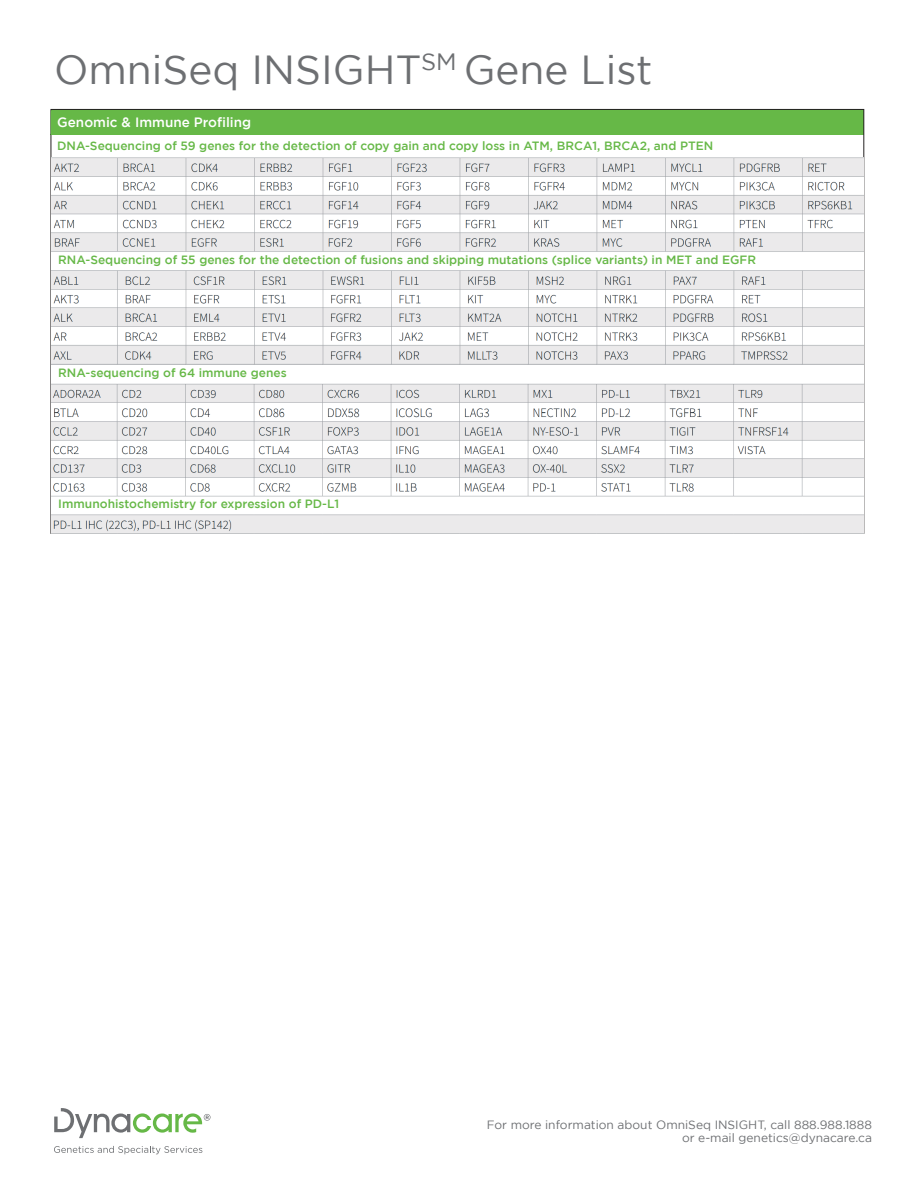
<style>
.page{position:relative;width:918px;height:1188px;background:#fff}
.page>*{position:absolute;margin:0;border:0;box-sizing:border-box;transform-origin:0 0}
.t1{font:40.5px "Gotham";color:#6d6f72}
.Bullet_list{font:500 13.5px "Gotham";color:#fff}
.Bullet_list-2{font:500 12px "Gotham";color:#66b847}
.Bullet_list-3{font:12px/13.5px "Gotham";color:#6d6f72;text-align:right}
</style>
<div class="page">
<img style="left:51px;top:158px;width:813px;height:375px">
<div style="left:51px;top:109px;width:813px;height:26px;background:#66b847"></div>
<svg style="left:54px;top:1108px;width:157px;height:30px"></svg>
<svg style="left:54px;top:1146px;width:148px;height:8px"></svg>
<p class="t1" style="left:54px;top:47px;width:600px">OmniSeq INSIGHT<sup>SM</sup> Gene List</p>
<p class="Bullet_list" style="left:57px;top:114px;width:196px">Genomic &amp; Immune Profiling</p>
<p class="Bullet_list-2" style="left:57px;top:139px;width:658px">DNA-Sequencing of 59 genes for the detection of copy gain and copy loss in ATM, BRCA1, BRCA2, and PTEN</p>
<p class="Bullet_list-2" style="left:58px;top:253px;width:699px">RNA-Sequencing of 55 genes for the detection of fusions and skipping mutations (splice variants) in MET and EGFR</p>
<p class="Bullet_list-2" style="left:58px;top:366px;width:230px">RNA-sequencing of 64 immune genes</p>
<p class="Bullet_list-2" style="left:58px;top:497px;width:283px">Immunohistochemistry for expression of PD-L1</p>
<p class="Bullet_list-3" style="left:487px;top:1118px;width:387px">For more information about OmniSeq INSIGHT, call 888.988.1888 or e-mail genetics@dynacare.ca</p>
</div>
